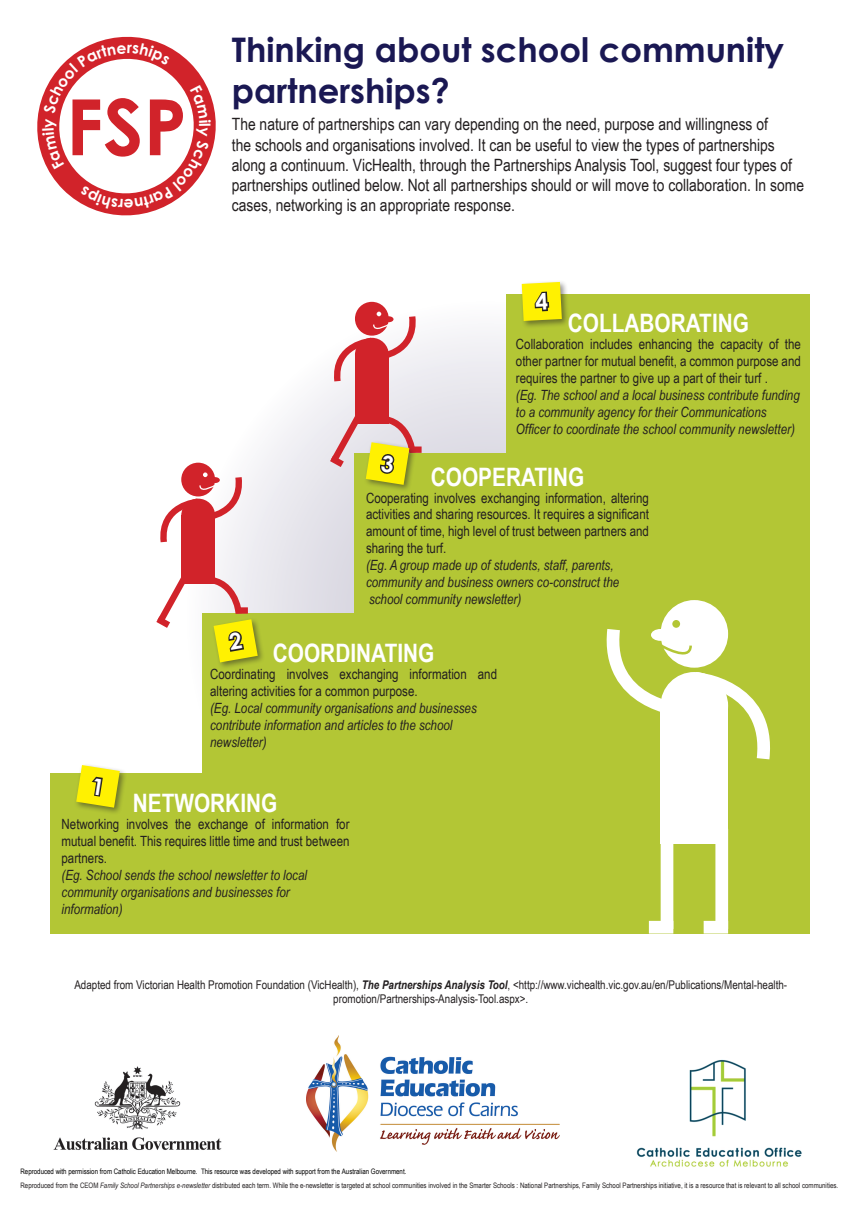
<style>
.page{position:relative;width:859px;height:1208px;background:#fff}
.page>*{position:absolute;margin:0;border:0;box-sizing:border-box;transform-origin:0 0}
.t1{font:700 77.6px "Century Gothic";color:#d1232a}
.t2{font:700 33.8px/40.6px "Century Gothic";color:#1a1853}
.t3{font:700 25.4px "Arial Narrow";color:#fff}
.t4{font:16.9px/20.3px "Arial Narrow";color:#231f20}
.t5{font:14.1px/16.9px "Arial Narrow";color:#231f20;text-align:justify}
.t6{font:italic 14.1px/16.9px "Arial Narrow";color:#231f20}
.t7{font:12px/14.4px "Arial Narrow";color:#231f20;text-align:center}
.t8{font:7.5px "Arial Narrow";color:#231f20}
.t9{font:7.5px "Arial Narrow";color:#000}
.s1{font-weight:700;font-style:italic}
.s2{font-style:italic}
</style>
<div class="page">
<img style="left:53px;top:1066px;width:169px;height:84px">
<img style="left:636px;top:1059px;width:166px;height:108px">
<svg style="left:37px;top:36px;width:176px;height:180px"></svg>
<svg style="left:187px;top:302px;width:597px;height:631px"></svg>
<div style="left:50px;top:773px;width:760px;height:160px;background:#b3c635"></div>
<div style="left:202px;top:613px;width:608px;height:161px;background:#b3c635"></div>
<div style="left:354px;top:453px;width:456px;height:160px;background:#b3c635"></div>
<div style="left:506px;top:294px;width:304px;height:160px;background:#b3c635"></div>
<svg style="left:181px;top:462px;width:34px;height:34px"></svg>
<div style="left:181px;top:515px;width:34px;height:69px;background:#d1232a"></div>
<svg style="left:160px;top:470px;width:84px;height:79px"></svg>
<div style="left:355px;top:302px;width:34px;height:34px;background:#d1232a;border-radius:50%"></div>
<div style="left:355px;top:355px;width:34px;height:68px;background:#d1232a"></div>
<svg style="left:332px;top:309px;width:86px;height:79px"></svg>
<div style="left:409px;top:446px;width:13px;height:7px;background:#d1232a"></div>
<div style="left:660px;top:600px;width:68px;height:67px;background:#fff;border-radius:50%"></div>
<div style="left:660px;top:706px;width:68px;height:137px;background:#fff"></div>
<svg style="left:606px;top:615px;width:164px;height:145px"></svg>
<div style="left:715px;top:828px;width:13px;height:101px;background:#fff"></div>
<div style="left:704px;top:921px;width:24px;height:12px;background:#fff"></div>
<div style="left:661px;top:828px;width:12px;height:101px;background:#fff"></div>
<div style="left:649px;top:921px;width:24px;height:12px;background:#fff"></div>
<div style="left:672px;top:620px;width:8px;height:8px;background:#b3c635;border-radius:50%"></div>
<div style="left:74px;top:763px;width:54px;height:52px;background:#231f20;opacity:.5"></div>
<div style="left:211px;top:617px;width:55px;height:53px;background:#231f20;opacity:.5"></div>
<div style="left:363px;top:440px;width:54px;height:53px;background:#231f20;opacity:.5"></div>
<div style="left:519px;top:280px;width:51px;height:49px;background:#231f20;opacity:.5"></div>
<img style="left:306px;top:1035px;width:253px;height:116px">
<svg style="left:42px;top:43px;width:169px;height:165px"></svg>
<svg style="left:76px;top:765px;width:44px;height:42px;background:#dfd71f"></svg>
<svg style="left:156px;top:569px;width:102px;height:93px"></svg>
<svg style="left:323px;top:408px;width:96px;height:77px"></svg>
<svg style="left:522px;top:282px;width:40px;height:39px;background:#dcd10f"></svg>
<h1 class="t1" style="left:66px;top:68px;width:122px">FSP</h1>
<h2 class="t2" style="left:232px;top:28px;width:554px">Thinking about school community partnerships?</h2>
<p class="t4" style="left:232px;top:113px;width:574px">The nature of partnerships can vary depending on the need, purpose and willingness of<br>the schools and organisations involved. It can be useful to view the types of partnerships along a continuum. VicHealth, through the Partnerships Analysis Tool, suggest four types of partnerships outlined below. Not all partnerships should or will move to collaboration. In some cases, networking is an appropriate response.</p>
<h3 class="t3" style="left:568px;top:304px;width:183px">COLLABORATING</h3>
<p class="t5" style="left:516px;top:335px;width:286px">Collaboration includes enhancing the capacity of the other partner for mutual benefit, a common purpose and requires the partner to give up a part of their turf .</p>
<p class="t6" style="left:516px;top:386px;width:285px">(Eg. The school and a local business contribute funding to a community agency for their Communications<br>Officer to coordinate the school community newsletter)</p>
<h3 class="t3" style="left:431px;top:457px;width:155px">COOPERATING</h3>
<p class="t5" style="left:366px;top:488px;width:284px">Cooperating involves exchanging information, altering activities and sharing resources. It requires a significant amount of time, high level of trust between partners and sharing the turf.</p>
<p class="t6" style="left:366px;top:556px;width:255px">(Eg. A group made up of students, staff, parents, community and business owners co-construct the school community newsletter)</p>
<h3 class="t3" style="left:273px;top:634px;width:163px">COORDINATING</h3>
<p class="t5" style="left:210px;top:665px;width:288px">Coordinating involves exchanging information and altering activities for a common purpose.</p>
<p class="t6" style="left:210px;top:699px;width:268px">(Eg. Local community organisations and businesses contribute information and articles to the school newsletter)</p>
<h3 class="t3" style="left:133px;top:784px;width:146px">NETWORKING</h3>
<p class="t5" style="left:62px;top:815px;width:289px">Networking involves the exchange of information for mutual benefit. This requires little time and trust between partners.</p>
<p class="t6" style="left:62px;top:866px;width:247px">(Eg. School sends the school newsletter to local community organisations and businesses for information)</p>
<p class="t7" style="left:74px;top:977px;width:714px">Adapted from Victorian Health Promotion Foundation (VicHealth), <span class="s1">The Partnerships Analysis Tool</span>, &lt;http://www.vichealth.vic.gov.au/en/Publications/Mental-health&shy;promotion/Partnerships-Analysis-Tool.aspx&gt;.</p>
<p class="t9" style="left:21px;top:1165px;width:387px">Reproduced with permission from Catholic Education Melbourne. This resource was developed with support from the Australian Government.</p>
<p class="t8" style="left:21px;top:1179px;width:819px">Reproduced from the CEOM <span class="s2">Family School Partnerships e-newsletter</span> distributed each term. While the e-newsletter is targeted at school communities involved in the Smarter Schools : National Partnerships, Family School Partnerships initiative, it is a resource that is relevant to all school communities.</p>
</div>
